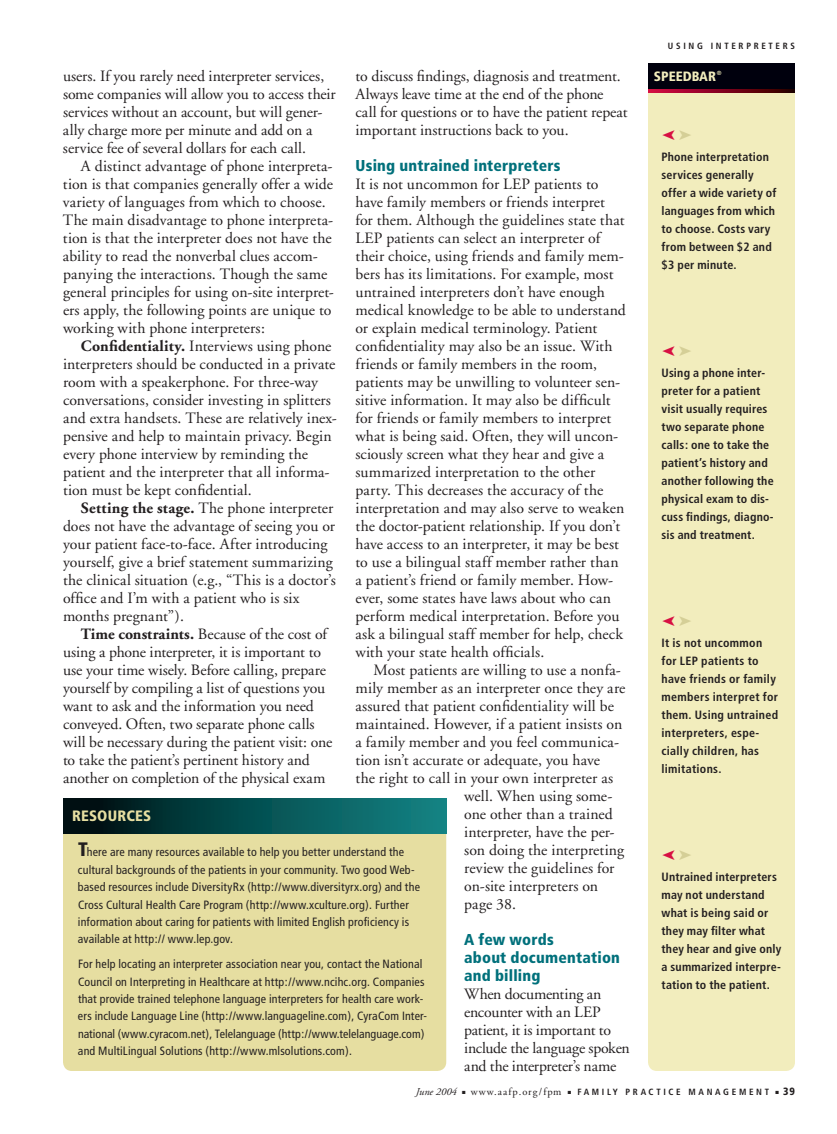
<style>
.page{position:relative;width:837px;height:1134px;background:#fff}
.page>*{position:absolute;margin:0;border:0;box-sizing:border-box;transform-origin:0 0}
.t1{font:15.75px/18px "Adobe Garamond";color:#231f20}
.t2{font:900 condensed 15.75px/18px "Frutiger";letter-spacing:.01em;color:#00707b}
.t3{font:900 condensed 15px "Frutiger";letter-spacing:.015em;color:#e6dea1}
.t4{font:900 condensed 13.5px "Frutiger";color:#f2edbd}
.t5{font:condensed 12px/17.4px "Frutiger";letter-spacing:.015em;color:#231f20}
.t6{font:700 condensed 12px/18px "Frutiger";letter-spacing:.015em;color:#231f20}
.t7{font:10.5px "Adobe Garamond";letter-spacing:.1em;color:#231f20}
.t8{font:italic 10.5px "Adobe Garamond";color:#231f20}
.t9{font:900 condensed 10.5px "Frutiger";color:#231f20}
.t10{font:700 condensed 9px "Frutiger";letter-spacing:.3em;color:#231f20}
.t11{font:700 condensed 6px "Frutiger";color:#f2edbd}
.s1{font-weight:700}
.s2{font-weight:900;font-size:19.5px}
</style>
<div class="page">
<div style="left:63px;top:833px;width:383px;height:238px;background:#e6dea1"></div>
<div style="left:63px;top:799px;width:383px;height:34px;background:linear-gradient(to right,#000d10,#12898a)"></div>
<div style="left:648px;top:92px;width:147px;height:979px;background:#f2edbd"></div>
<div style="left:648px;top:63px;width:147px;height:27px;background:#00000d"></div>
<svg style="left:648px;top:89px;width:147px;height:3px"></svg>
<svg style="left:663px;top:130px;width:28px;height:10px"></svg>
<svg style="left:663px;top:346px;width:28px;height:10px"></svg>
<svg style="left:663px;top:616px;width:28px;height:10px"></svg>
<svg style="left:663px;top:850px;width:28px;height:10px"></svg>
<p class="t1" style="left:356px;top:67px;width:274px">to discuss findings, diagnosis and treatment.<br>Always leave time at the end of the phone call for questions or to have the patient repeat important instructions back to you.</p>
<p class="t2" style="left:356px;top:156px;width:207px">Using untrained interpreters</p>
<p class="t1" style="left:355px;top:175px;width:272px">It is not uncommon for LEP patients to have family members or friends interpret for them. Although the guidelines state that LEP patients can select an interpreter of their choice, using friends and family mem&shy;bers has its limitations. For example, most untrained interpreters don’t have enough medical knowledge to be able to understand or explain medical terminology. Patient confidentiality may also be an issue. With friends or family members in the room, patients may be unwilling to volunteer sen&shy;sitive information. It may also be difficult for friends or family members to interpret what is being said. Often, they will uncon&shy;sciously screen what they hear and give a summarized interpretation to the other party. This decreases the accuracy of the interpretation and may also serve to weaken the doctor-patient relationship. If you don’t have access to an interpreter, it may be best to use a bilingual staff member rather than a patient’s friend or family member. How&shy;ever, some states have laws about who can perform medical interpretation. Before you ask a bilingual staff member for help, check with your state health officials.</p>
<p class="t1" style="left:373px;top:661px;width:249px">Most patients are willing to use a nonfa-</p>
<p class="t1" style="left:356px;top:679px;width:272px">mily member as an interpreter once they are</p>
<p class="t1" style="left:356px;top:697px;width:260px">assured that patient confidentiality will be</p>
<p class="t1" style="left:356px;top:715px;width:268px">maintained. However, if a patient insists on</p>
<p class="t1" style="left:356px;top:733px;width:265px">a family member and you feel communica-</p>
<p class="t1" style="left:356px;top:751px;width:246px">tion isn’t accurate or adequate, you have</p>
<p class="t1" style="left:356px;top:769px;width:259px">the right to call in your own interpreter as</p>
<p class="t1" style="left:464px;top:787px;width:150px">well. When using some-</p>
<p class="t1" style="left:464px;top:805px;width:150px">one other than a trained</p>
<p class="t1" style="left:464px;top:823px;width:152px">interpreter, have the per-</p>
<p class="t1" style="left:464px;top:841px;width:162px">son doing the interpreting</p>
<p class="t1" style="left:464px;top:859px;width:152px">review the guidelines for</p>
<p class="t1" style="left:464px;top:877px;width:135px">on-site interpreters on</p>
<p class="t1" style="left:464px;top:895px;width:53px">page 38.</p>
<p class="t2" style="left:464px;top:930px;width:157px">A few words<br>about documentation and billing</p>
<p class="t1" style="left:464px;top:985px;width:167px">When documenting an encounter with an LEP patient, it is important to include the language spoken and the interpreter’s name</p>
<p class="t1" style="left:63px;top:67px;width:274px">users. If you rarely need interpreter services, some companies will allow you to access their services without an account, but will gener&shy;ally charge more per minute and add on a service fee of several dollars for each call.</p>
<p class="t1" style="left:63px;top:157px;width:272px;text-indent:18px">A distinct advantage of phone interpreta&shy;tion is that companies generally offer a wide variety of languages from which to choose.<br>The main disadvantage to phone interpreta&shy;tion is that the interpreter does not have the ability to read the nonverbal clues accom&shy;panying the interactions. Though the same general principles for using on-site interpret&shy;ers apply, the following points are unique to working with phone interpreters:</p>
<p class="t1" style="left:63px;top:337px;width:275px;text-indent:18px"><span class="s1">Confidentiality.</span> Interviews using phone interpreters should be conducted in a private room with a speakerphone. For three-way conversations, consider investing in splitters and extra handsets. These are relatively inex&shy;pensive and help to maintain privacy. Begin every phone interview by reminding the patient and the interpreter that all informa&shy;tion must be kept confidential.</p>
<p class="t1" style="left:63px;top:499px;width:274px;text-indent:18px"><span class="s1">Setting the stage.</span> The phone interpreter does not have the advantage of seeing you or your patient face-to-face. After introducing yourself, give a brief statement summarizing the clinical situation (e.g., “This is a doctor’s office and I’m with a patient who is six months pregnant”).</p>
<p class="t1" style="left:63px;top:625px;width:271px;text-indent:18px"><span class="s1">Time constraints.</span> Because of the cost of using a phone interpreter, it is important to use your time wisely. Before calling, prepare yourself by compiling a list of questions you want to ask and the information you need conveyed. Often, two separate phone calls will be necessary during the patient visit: one to take the patient’s pertinent history and another on completion of the physical exam</p>
<p class="t3" style="left:72px;top:807px;width:81px">RESOURCES</p>
<p class="t5" style="left:78px;top:844px;width:344px"><span class="s2">T</span>here are many resources available to help you better understand the cultural backgrounds of the patients in your community. Two good Web&shy;based resources include DiversityRx (http://www.diversityrx.org) and the Cross Cultural Health Care Program (http://www.xculture.org). Further information about caring for patients with limited English proficiency is available at http:// www.lep.gov.</p>
<p class="t5" style="left:78px;top:955px;width:351px">For help locating an interpreter association near you, contact the National Council on Interpreting in Healthcare at http://www.ncihc.org. Companies that provide trained telephone language interpreters for health care work&shy;ers include Language Line (http://www.languageline.com), CyraCom Inter&shy;national (www.cyracom.net), Telelanguage (http://www.telelanguage.com) and MultiLingual Solutions (http://www.mlsolutions.com).</p>
<p class="t10" style="left:668px;top:40px;width:129px">USING INTERPRETERS</p>
<p class="t4" style="left:654px;top:68px;width:64px">SPEEDBAR</p>
<p class="t11" style="left:717px;top:70px;width:6px">®</p>
<p class="t6" style="left:662px;top:148px;width:116px">Phone interpretation services generally offer a wide variety of languages from which to choose. Costs vary from between $2 and $3 per minute.</p>
<p class="t6" style="left:661px;top:364px;width:114px">Using a phone inter&shy;preter for a patient visit usually requires two separate phone calls: one to take the patient’s history and another following the physical exam to dis&shy;cuss findings, diagno&shy;sis and treatment.</p>
<p class="t6" style="left:662px;top:634px;width:118px">It is not uncommon for LEP patients to have friends or family members interpret for them. Using untrained interpreters, espe&shy;cially children, has limitations.</p>
<p class="t6" style="left:661px;top:868px;width:121px">Untrained interpreters may not understand what is being said or they may filter what they hear and give only a summarized interpre&shy;tation to the patient.</p>
<p class="t8" style="left:416px;top:1086px;width:43px">June 2004</p>
<p class="t7" style="left:462px;top:1086px;width:101px">■ www.aafp.org/fpm</p>
<p class="t10" style="left:568px;top:1087px;width:213px">■ FAMILY PRACTICE MANAGEMENT ■</p>
<p class="t9" style="left:783px;top:1085px;width:13px">39</p>
</div>
